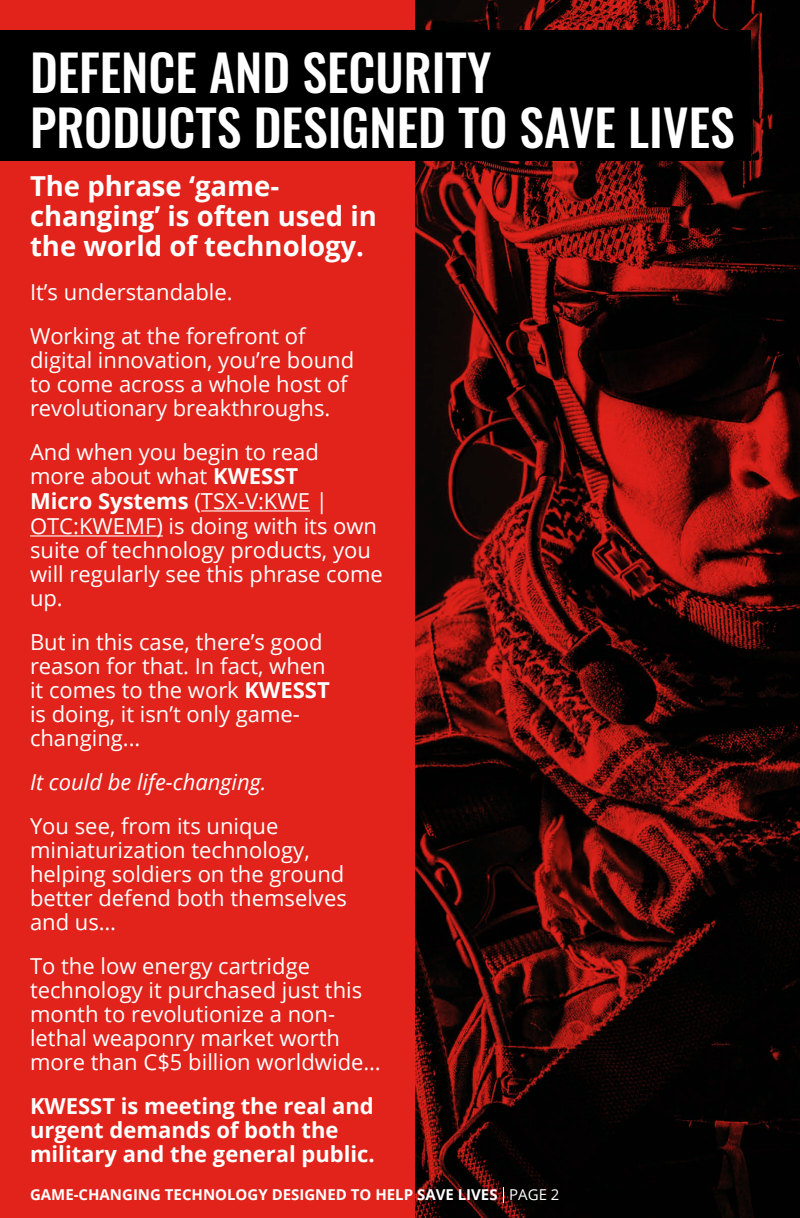
<style>
.page{position:relative;width:800px;height:1218px;background:#e1231b}
.page>*{position:absolute;margin:0;border:0;box-sizing:border-box;transform-origin:0 0}
.t1{font:500 50px/55px "Oswald";color:#fff}
.t2{font:700 27.5px/30px "Open Sans";color:#fff}
.t3{font:22px/24px "Open Sans";color:#fff}
.t4{font:700 22px/24px "Open Sans";color:#fff}
.t5{font:italic 22px "Open Sans";color:#fff}
.t6{font:700 15px "Open Sans";color:#fff}
.s1{font-weight:700}
.s2{font-weight:400}
</style>
<div class="page">
<img style="left:415px;top:0;width:385px;height:1218px">
<div style="left:0;top:30px;width:751px;height:130px;background:#000"></div>
<hr style="left:201px;top:510px;width:109px;height:2px;background:#fff">
<hr style="left:30px;top:535px;width:133px;height:2px;background:#fff">
<svg style="left:503px;top:1187px;width:1px;height:16px"></svg>
<h1 class="t1" style="left:30px;top:48px;width:706px">DEFENCE AND SECURITY<br>PRODUCTS DESIGNED TO SAVE LIVES</h1>
<p class="t2" style="left:30px;top:171px;width:348px">The phrase ‘game&shy;changing’ is often used in the world of technology.</p>
<p class="t3" style="left:30px;top:270px;width:277px;line-height:44px">It’s understandable.<br>Working at the forefront of</p>
<p class="t3" style="left:30px;top:348px;width:326px">digital innovation, you’re bound to come across a whole host of revolutionary breakthroughs.</p>
<p class="t3" style="left:30px;top:440px;width:354px;line-height:24.4px">And when you begin to read<br>more about what <span class="s1">KWESST<br>Micro Systems</span> (TSX-V:KWE |<br>OTC:KWEMF) is doing with its own suite of technology products, you will regularly see this phrase come up.</p>
<p class="t3" style="left:30px;top:630px;width:301px">But in this case, there’s good reason for that. In fact, when it comes to the work <span class="s1">KWESST </span>is doing, it isn’t only game&shy;changing...</p>
<p class="t5" style="left:30px;top:767px;width:238px">It could be life-changing.</p>
<p class="t3" style="left:30px;top:814px;width:318px">You see, from its unique miniaturization technology, helping soldiers on the ground better defend both themselves and us…</p>
<p class="t3" style="left:30px;top:954px;width:352px">To the low energy cartridge technology it purchased just this month to revolutionize a non&shy;lethal weaponry market worth more than C$5 billion worldwide…</p>
<p class="t4" style="left:30px;top:1094px;width:346px">KWESST is meeting the real and urgent demands of both the military and the general public.</p>
<p class="t6" style="left:30px;top:1184px;width:531px">GAME-CHANGING TECHNOLOGY DESIGNED TO HELP SAVE LIVES <span class="s2">PAGE 2</span></p>
</div>
